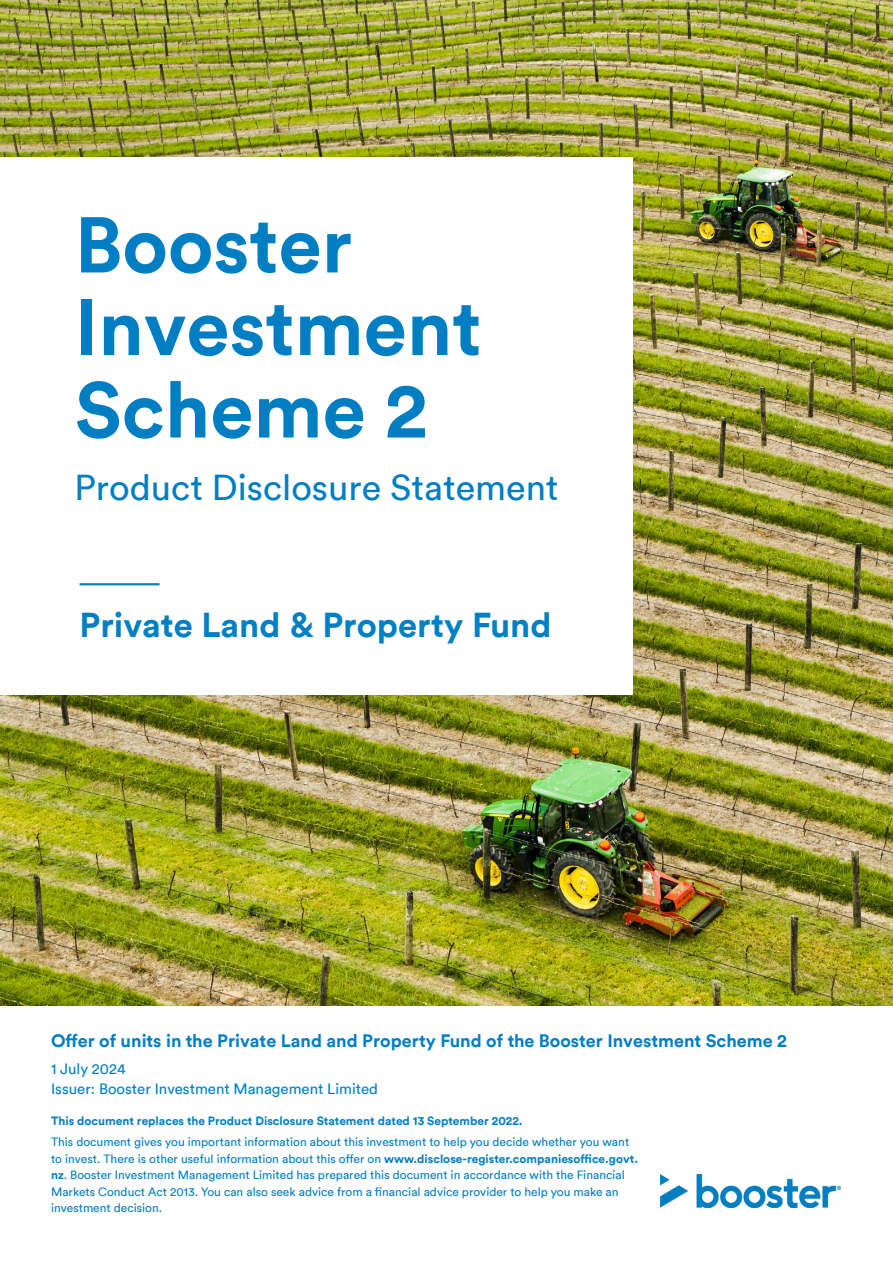
<style>
.page{position:relative;width:893px;height:1263px;background:#fff}
.page>*{position:absolute;margin:0;border:0;box-sizing:border-box;transform-origin:0 0}
.t1{font:700 78px/82.5px "Circular TT";color:#007ec4}
.t2{font:36px "Circular TT";color:#007ec4}
.t3{font:700 34.5px "Circular TT";color:#0080c4}
.t4{font:700 18px "Circular TT";color:#007ec4}
.t5{font:15px/19.5px "Circular TT";color:#007ec4}
.t6{font:12px/16.5px "Circular TT";color:#007ec4}
.t7{font:700 12px "Circular TT";color:#007ec4}
.s1{font-weight:700}
</style>
<div class="page">
<img style="left:0;top:0;width:893px;height:1006px">
<div style="left:0;top:157px;width:632px;height:538px;background:#fff"></div>
<img style="left:660px;top:1175px;width:182px;height:33px">
<hr style="left:80px;top:583px;width:80px;height:2px;background:#0080c4">
<h1 class="t1" style="left:75px;top:202px;width:408px">Booster<br>Investment<br>Scheme 2</h1>
<h2 class="t2" style="left:74px;top:465px;width:486px">Product Disclosure Statement</h2>
<h3 class="t3" style="left:80px;top:603px;width:473px">Private Land &amp; Property Fund</h3>
<h3 class="t4" style="left:51px;top:1029px;width:737px">Offer of units in the Private Land and Property Fund of the Booster Investment Scheme 2</h3>
<p class="t5" style="left:51px;top:1059px;width:329px">1 July 2024<br>Issuer: Booster Investment Management Limited</p>
<p class="t7" style="left:51px;top:1113px;width:473px">This document replaces the Product Disclosure Statement dated 13 September 2022.</p>
<p class="t6" style="left:51px;top:1133px;width:589px">This document gives you important information about this investment to help you decide whether you want to invest. There is other useful information about this offer on <span class="s1">www.disclose-register.companiesoffice.govt. nz</span>. Booster Investment Management Limited has prepared this document in accordance with the Financial Markets Conduct Act 2013. You can also seek advice from a financial advice provider to help you make an investment decision.</p>
</div>
